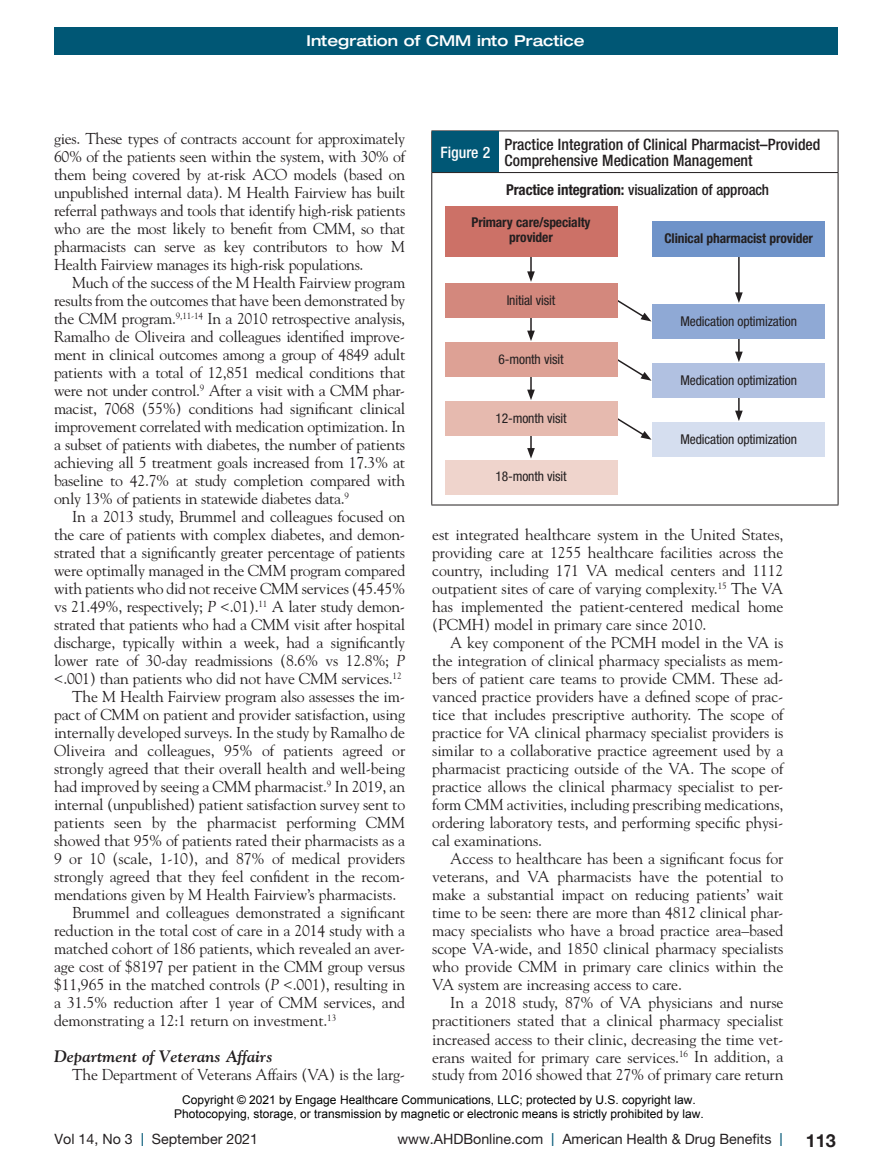
<style>
.page{position:relative;width:878px;height:1175px;background:#fff}
.page>*{position:absolute;margin:0;border:0;box-sizing:border-box;transform-origin:0 0}
.t1{font:700 18px "Helvetica Neue";color:#231f20}
.Subhead_italic{font:italic 700 16.5px "Goudy";color:#231f20}
.Text{font:15.75px/18px "Goudy";letter-spacing:-.01em;color:#231f20;text-align:justify}
.Table_and_Fig_Head{font:500 condensed 15.75px/16.5px "Helvetica Neue";color:#231f20}
.Table_and_Fig_Head-2{font:500 condensed 15.75px "Helvetica Neue";color:#fff}
.Figure_Text{font:500 condensed 15px "Helvetica Neue";letter-spacing:-.01em;color:#231f20}
.t2{font:500 expanded 15px "Helvetica Neue";color:#fff}
.t3{font:14.25px "Helvetica Neue";color:#231f20}
.Figure_Text-2{font:condensed 13.5px "Helvetica Neue";letter-spacing:-.01em;color:#231f20}
.Figure_Text-3{font:700 condensed 13.5px/15px "Helvetica Neue";letter-spacing:-.01em;color:#231f20;text-align:center}
.t4{font:12px/14.4px "Arial";color:#000;text-align:center}
.s1{font-style:italic}
.s2{font-weight:700}
.s3{font-weight:300;font-size:18px;color:#005775}
</style>
<div class="page">
<div style="left:54px;top:27px;width:783px;height:27px;background:#005775"></div>
<hr style="left:431px;top:172px;width:407px;height:1px;background:#231f20">
<hr style="left:431px;top:504px;width:407px;height:1px;background:#231f20">
<hr style="left:431px;top:130px;width:407px;height:1px;background:#231f20">
<hr style="left:431px;top:131px;width:1px;height:41px;background:#231f20">
<hr style="left:837px;top:131px;width:1px;height:41px;background:#231f20">
<hr style="left:431px;top:173px;width:1px;height:331px;background:#231f20">
<hr style="left:837px;top:173px;width:1px;height:331px;background:#231f20">
<div style="left:432px;top:131px;width:66px;height:41px;background:#005775"></div>
<svg style="left:735px;top:398px;width:7px;height:23px"></svg>
<svg style="left:617px;top:416px;width:34px;height:24px"></svg>
<div style="left:652px;top:422px;width:172px;height:35px;background:#d5deef"></div>
<svg style="left:527px;top:377px;width:8px;height:23px"></svg>
<hr style="left:738px;top:255px;width:1px;height:40px;background:#231f20">
<svg style="left:735px;top:292px;width:7px;height:11px"></svg>
<div style="left:652px;top:221px;width:172px;height:35px;background:#6f93c9"></div>
<svg style="left:617px;top:298px;width:34px;height:23px"></svg>
<svg style="left:527px;top:256px;width:8px;height:26px"></svg>
<div style="left:445px;top:206px;width:172px;height:50px;background:#cc7167"></div>
<svg style="left:735px;top:339px;width:7px;height:23px"></svg>
<svg style="left:617px;top:358px;width:34px;height:23px"></svg>
<div style="left:445px;top:342px;width:172px;height:35px;background:#dda195"></div>
<div style="left:652px;top:363px;width:172px;height:35px;background:#b1c1e1"></div>
<svg style="left:527px;top:318px;width:8px;height:23px"></svg>
<div style="left:445px;top:283px;width:172px;height:35px;background:#d3887d"></div>
<div style="left:652px;top:304px;width:172px;height:35px;background:#8fa9d5"></div>
<div style="left:445px;top:460px;width:172px;height:34px;background:#efd4cc"></div>
<svg style="left:527px;top:436px;width:8px;height:22px"></svg>
<div style="left:445px;top:401px;width:172px;height:35px;background:#e6baaf"></div>
<p class="t2" style="left:306px;top:32px;width:279px">Integration of CMM into Practice</p>
<p class="Text" style="left:54px;top:129px;width:353px">gies. These types of contracts account for approximately 60% of the patients seen within the system, with 30% of them being covered by at-risk ACO models (based on unpublished internal data). M Health Fairview has built referral pathways and tools that identify high-risk patients who are the most likely to benefit from CMM, so that pharmacists can serve as key contributors to how M Health Fairview manages its high-risk populations.</p>
<p class="Text" style="left:54px;top:273px;width:353px;text-indent:18px">Much of the success of the M Health Fairview program results from the outcomes that have been demonstrated by the CMM program.<sup>9,11-14</sup> In a 2010 retrospective analysis, Ramalho de Oliveira and colleagues identified improve&shy;ment in clinical outcomes among a group of 4849 adult patients with a total of 12,851 medical conditions that were not under control.<sup>9</sup> After a visit with a CMM phar&shy;macist, 7068 (55%) conditions had significant clinical improvement correlated with medication optimization. In a subset of patients with diabetes, the number of patients achieving all 5 treatment goals increased from 17.3% at baseline to 42.7% at study completion compared with only 13% of patients in statewide diabetes data.<sup>9</sup></p>
<p class="Text" style="left:54px;top:507px;width:353px;text-indent:18px">In a 2013 study, Brummel and colleagues focused on the care of patients with complex diabetes, and demon&shy;strated that a significantly greater percentage of patients were optimally managed in the CMM program compared with patients who did not receive CMM services (45.45% vs 21.49%, respectively; <span class="s1">P</span> &lt;.01).<sup>11</sup> A later study demon&shy;strated that patients who had a CMM visit after hospital discharge, typically within a week, had a significantly lower rate of 30-day readmissions (8.6% vs 12.8%; <span class="s1">P </span>&lt;.001) than patients who did not have CMM services.<sup>12</sup></p>
<p class="Text" style="left:54px;top:687px;width:353px;text-indent:18px">The M Health Fairview program also assesses the im&shy;pact of CMM on patient and provider satisfaction, using internally developed surveys. In the study by Ramalho de Oliveira and colleagues, 95% of patients agreed or strongly agreed that their overall health and well-being had improved by seeing a CMM pharmacist.<sup>9</sup> In 2019, an internal (unpublished) patient satisfaction survey sent to patients seen by the pharmacist performing CMM showed that 95% of patients rated their pharmacists as a 9 or 10 (scale, 1-10), and 87% of medical providers strongly agreed that they feel confident in the recom&shy;mendations given by M Health Fairview’s pharmacists.</p>
<p class="Text" style="left:54px;top:903px;width:353px;text-indent:18px">Brummel and colleagues demonstrated a significant reduction in the total cost of care in a 2014 study with a matched cohort of 186 patients, which revealed an aver&shy;age cost of $8197 per patient in the CMM group versus $11,965 in the matched controls (<span class="s1">P</span> &lt;.001), resulting in a 31.5% reduction after 1 year of CMM services, and demonstrating a 12:1 return on investment.<sup>13</sup></p>
<p class="Subhead_italic" style="left:54px;top:1046px;width:220px">Department of Veterans Affairs</p>
<p class="Text" style="left:72px;top:1065px;width:334px">The Department of Veterans Affairs (VA) is the larg-</p>
<p class="Table_and_Fig_Head-2" style="left:440px;top:143px;width:51px">Figure 2</p>
<p class="Table_and_Fig_Head" style="left:504px;top:136px;width:317px">Practice Integration of Clinical Pharmacist–Provided<br>Comprehensive Medication Management</p>
<p class="Figure_Text" style="left:506px;top:180px;width:264px"><span class="s2">Practice integration:</span> visualization of approach</p>
<p class="Figure_Text-3" style="left:471px;top:215px;width:121px">Primary care/specialty provider</p>
<p class="Figure_Text-3" style="left:664px;top:230px;width:150px">Clinical pharmacist provider</p>
<p class="Figure_Text-2" style="left:506px;top:292px;width:50px">Initial visit</p>
<p class="Figure_Text-2" style="left:498px;top:351px;width:66px">6-month visit</p>
<p class="Figure_Text-2" style="left:495px;top:410px;width:73px">12-month visit</p>
<p class="Figure_Text-2" style="left:495px;top:468px;width:73px">18-month visit</p>
<p class="Figure_Text-2" style="left:680px;top:313px;width:118px">Medication optimization</p>
<p class="Figure_Text-2" style="left:680px;top:372px;width:118px">Medication optimization</p>
<p class="Figure_Text-2" style="left:680px;top:431px;width:118px">Medication optimization</p>
<p class="Text" style="left:432px;top:525px;width:353px">est integrated healthcare system in the United States, providing care at 1255 healthcare facilities across the country, including 171 VA medical centers and 1112 outpatient sites of care of varying complexity.<sup>15</sup> The VA has implemented the patient-centered medical home (PCMH) model in primary care since 2010.</p>
<p class="Text" style="left:432px;top:633px;width:353px;text-indent:18px">A key component of the PCMH model in the VA is the integration of clinical pharmacy specialists as mem&shy;bers of patient care teams to provide CMM. These ad&shy;vanced practice providers have a defined scope of prac&shy;tice that includes prescriptive authority. The scope of practice for VA clinical pharmacy specialist providers is similar to a collaborative practice agreement used by a pharmacist practicing outside of the VA. The scope of practice allows the clinical pharmacy specialist to per&shy;form CMM activities, including prescribing medications, ordering laboratory tests, and performing specific physi&shy;cal examinations.</p>
<p class="Text" style="left:432px;top:849px;width:353px;text-indent:18px">Access to healthcare has been a significant focus for veterans, and VA pharmacists have the potential to make a substantial impact on reducing patients’ wait time to be seen: there are more than 4812 clinical phar&shy;macy specialists who have a broad practice area–based scope VA-wide, and 1850 clinical pharmacy specialists who provide CMM in primary care clinics within the VA system are increasing access to care.</p>
<p class="Text" style="left:432px;top:993px;width:353px;text-indent:18px">In a 2018 study, 87% of VA physicians and nurse practitioners stated that a clinical pharmacy specialist increased access to their clinic, decreasing the time vet&shy;erans waited for primary care services.<sup>16</sup> In addition, a study from 2016 showed that 27% of primary care return</p>
<p class="t4" style="left:174px;top:1092px;width:531px">Copyright © 2021 by Engage Healthcare Communications, LLC; protected by U.S. copyright law.<br>Photocopying, storage, or transmission by magnetic or electronic means is strictly prohibited by law.</p>
<p class="t3" style="left:55px;top:1130px;width:205px">Vol 14, No 3 <span class="s3">l</span> September 2021</p>
<p class="t3" style="left:397px;top:1130px;width:387px">www.AHDBonline.com <span class="s3">l</span> American Health &amp; Drug Benefits <span class="s3">l</span></p>
<p class="t1" style="left:805px;top:1126px;width:32px">113</p>
</div>
